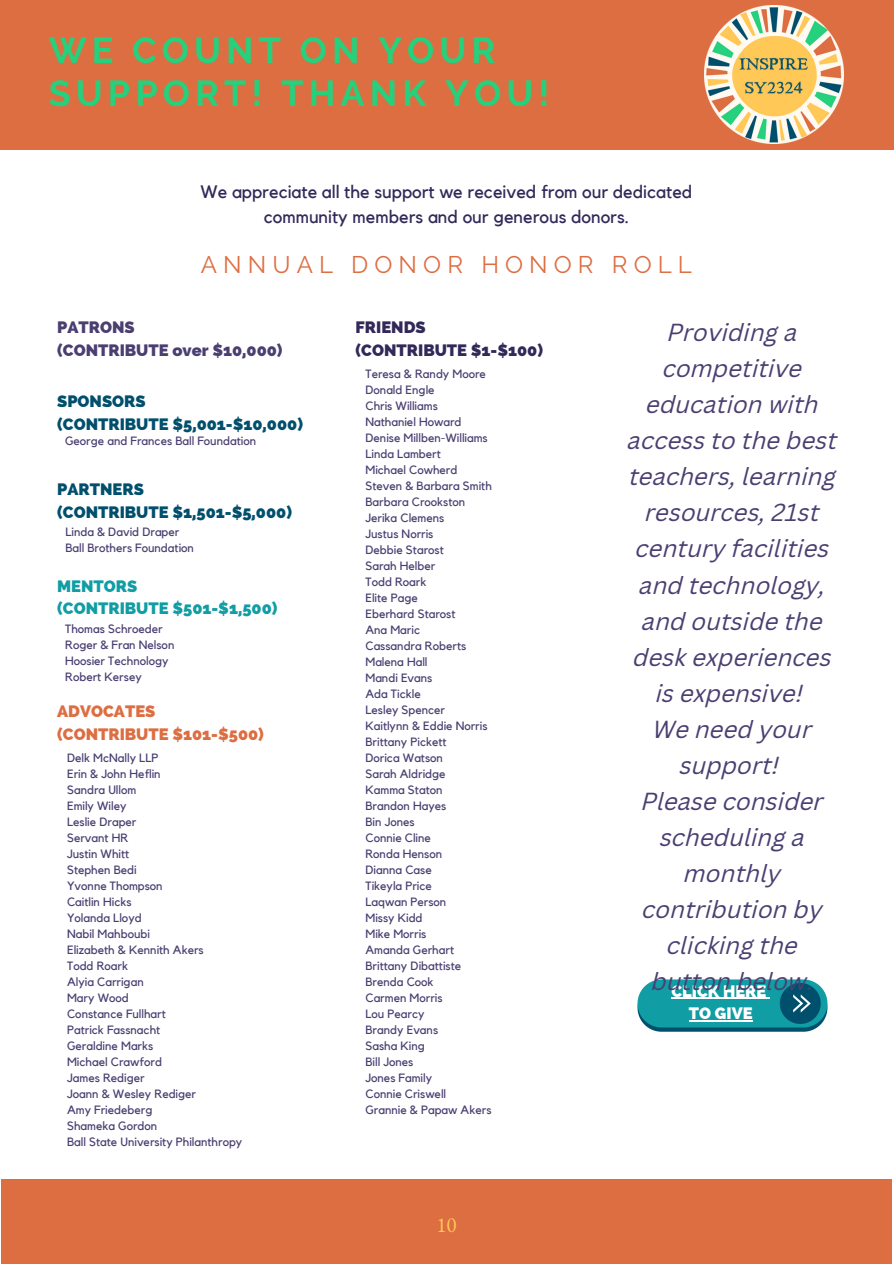
<style>
.page{position:relative;width:894px;height:1264px;background:#fff}
.page>*{position:absolute;margin:0;border:0;box-sizing:border-box;transform-origin:0 0}
.t1{font:700 36px/42.8px "Raleway";letter-spacing:.14em;color:#26d07c}
.t2{font:italic 24px/36px "Canva Sans";color:#4b3f72;text-align:center}
.t3{font:24px "Raleway";letter-spacing:.255em;color:#dd6e42}
.t4{font:21px "EB Garamond";color:#ffc857}
.t5{font:18px/24.8px "Kollektif";color:#332959;text-align:center}
.t6{font:800 16.5px/22.5px "Raleway";color:#004f6d}
.t7{font:800 16.5px/22.5px "Raleway";color:#dd6e42}
.t8{font:800 16.5px/22.5px "Raleway";color:#119da4}
.t9{font:800 16.5px/22.5px "Raleway";color:#4b3f72}
.t10{font:800 16.5px/22.5px "Raleway";color:#332959}
.t11{font:800 16.5px/22.5px "Raleway";color:#fff;text-align:center}
.t12{font:12px "Kollektif";color:#4b3f72}
</style>
<div class="page">
<div style="left:2px;top:1178px;width:889px;height:85px;background:#dd6e42"></div>
<div style="left:0;top:0;width:893px;height:150px;background:#dd6e42"></div>
<svg style="left:637px;top:979px;width:190px;height:52px;background:#2497a1"></svg>
<hr style="left:688px;top:1020px;width:64px;height:1px;background:#fff">
<img style="left:704px;top:5px;width:139px;height:139px">
<p class="t1" style="left:49px;top:29px;width:502px">WE COUNT ON YOUR<br>SUPPORT! THANK YOU!</p>
<p class="t5" style="left:200px;top:180px;width:493px">We appreciate all the support we received from our dedicated community members and our generous donors.</p>
<p class="t3" style="left:201px;top:250px;width:492px">ANNUAL DONOR HONOR ROLL</p>
<h3 class="t9" style="left:57px;top:316px;width:227px">PATRONS<br>(CONTRIBUTE over $10,000)</h3>
<p class="t6" style="left:57px;top:390px;width:247px">SPONSORS<br>(CONTRIBUTE $5,001-$10,000)</p>
<h4 class="t12" style="left:65px;top:435px;width:192px">George and Frances Ball Foundation</h4>
<p class="t6" style="left:57px;top:478px;width:236px">PARTNERS<br>(CONTRIBUTE $1,501-$5,000)</p>
<p class="t12" style="left:65px;top:526px;width:115px">Linda &amp; David Draper</p>
<p class="t12" style="left:65px;top:542px;width:130px">Ball Brothers Foundation</p>
<p class="t8" style="left:57px;top:574px;width:222px">MENTORS<br>(CONTRIBUTE $501-$1,500)</p>
<p class="t12" style="left:65px;top:623px;width:99px">Thomas Schroeder</p>
<p class="t12" style="left:65px;top:639px;width:111px">Roger &amp; Fran Nelson</p>
<p class="t12" style="left:65px;top:655px;width:105px">Hoosier Technology</p>
<p class="t12" style="left:65px;top:671px;width:78px">Robert Kersey</p>
<p class="t7" style="left:57px;top:700px;width:208px">ADVOCATES (CONTRIBUTE $101-$500)</p>
<h1 class="t12" style="left:67px;top:752px;width:93px">Delk McNally LLP</h1>
<p class="t12" style="left:67px;top:768px;width:95px">Erin &amp; John Heflin</p>
<h6 class="t12" style="left:67px;top:784px;width:71px">Sandra Ullom</h6>
<h2 class="t12" style="left:67px;top:800px;width:61px">Emily Wiley</h2>
<h4 class="t12" style="left:67px;top:816px;width:71px">Leslie Draper</h4>
<p class="t12" style="left:67px;top:832px;width:63px">Servant HR</p>
<h4 class="t12" style="left:67px;top:848px;width:64px">Justin Whitt</h4>
<p class="t12" style="left:67px;top:864px;width:71px">Stephen Bedi</p>
<p class="t12" style="left:67px;top:880px;width:97px">Yvonne Thompson</p>
<h4 class="t12" style="left:67px;top:896px;width:66px">Caitlin Hicks</h4>
<p class="t12" style="left:67px;top:912px;width:76px">Yolanda Lloyd</p>
<p class="t12" style="left:67px;top:928px;width:84px">Nabil Mahboubi</p>
<p class="t12" style="left:67px;top:944px;width:138px">Elizabeth &amp; Kennith Akers</p>
<p class="t12" style="left:67px;top:960px;width:63px">Todd Roark</p>
<h4 class="t12" style="left:67px;top:976px;width:78px">Alyia Carrigan</h4>
<p class="t12" style="left:67px;top:992px;width:63px">Mary Wood</p>
<p class="t12" style="left:67px;top:1008px;width:100px">Constance Fullhart</p>
<p class="t12" style="left:67px;top:1024px;width:95px">Patrick Fassnacht</p>
<p class="t12" style="left:67px;top:1040px;width:88px">Geraldine Marks</p>
<p class="t12" style="left:67px;top:1056px;width:96px">Michael Crawford</p>
<p class="t12" style="left:67px;top:1072px;width:79px">James Rediger</p>
<p class="t12" style="left:67px;top:1088px;width:130px">Joann &amp; Wesley Rediger</p>
<p class="t12" style="left:67px;top:1104px;width:87px">Amy Friedeberg</p>
<p class="t12" style="left:67px;top:1120px;width:92px">Shameka Gordon</p>
<p class="t12" style="left:67px;top:1136px;width:177px">Ball State University Philanthropy</p>
<p class="t10" style="left:355px;top:316px;width:189px">FRIENDS<br>(CONTRIBUTE $1-$100)</p>
<p class="t12" style="left:365px;top:368px;width:122px">Teresa &amp; Randy Moore</p>
<p class="t12" style="left:365px;top:384px;width:71px">Donald Engle</p>
<p class="t12" style="left:365px;top:400px;width:74px">Chris Williams</p>
<p class="t12" style="left:365px;top:416px;width:97px">Nathaniel Howard</p>
<p class="t12" style="left:365px;top:432px;width:124px">Denise Millben-Williams</p>
<p class="t12" style="left:365px;top:448px;width:77px">Linda Lambert</p>
<p class="t12" style="left:365px;top:464px;width:93px">Michael Cowherd</p>
<p class="t12" style="left:365px;top:480px;width:128px">Steven &amp; Barbara Smith</p>
<p class="t12" style="left:365px;top:496px;width:101px">Barbara Crookston</p>
<p class="t12" style="left:365px;top:512px;width:80px">Jerika Clemens</p>
<p class="t12" style="left:365px;top:528px;width:69px">Justus Norris</p>
<p class="t12" style="left:365px;top:544px;width:80px">Debbie Starost</p>
<p class="t12" style="left:365px;top:560px;width:71px">Sarah Helber</p>
<p class="t12" style="left:365px;top:576px;width:63px">Todd Roark</p>
<p class="t12" style="left:365px;top:592px;width:54px">Elite Page</p>
<p class="t12" style="left:365px;top:608px;width:92px">Eberhard Starost</p>
<p class="t12" style="left:365px;top:624px;width:56px">Ana Maric</p>
<p class="t12" style="left:365px;top:640px;width:102px">Cassandra Roberts</p>
<p class="t12" style="left:365px;top:656px;width:64px">Malena Hall</p>
<p class="t12" style="left:365px;top:672px;width:68px">Mandi Evans</p>
<p class="t12" style="left:365px;top:688px;width:57px">Ada Tickle</p>
<p class="t12" style="left:365px;top:704px;width:81px">Lesley Spencer</p>
<p class="t12" style="left:365px;top:720px;width:123px">Kaitlynn &amp; Eddie Norris</p>
<p class="t12" style="left:365px;top:736px;width:83px">Brittany Pickett</p>
<p class="t12" style="left:365px;top:752px;width:79px">Dorica Watson</p>
<p class="t12" style="left:365px;top:768px;width:82px">Sarah Aldridge</p>
<p class="t12" style="left:365px;top:784px;width:79px">Kamma Staton</p>
<p class="t12" style="left:365px;top:800px;width:82px">Brandon Hayes</p>
<p class="t12" style="left:365px;top:816px;width:51px">Bin Jones</p>
<p class="t12" style="left:365px;top:832px;width:67px">Connie Cline</p>
<p class="t12" style="left:365px;top:848px;width:78px">Ronda Henson</p>
<p class="t12" style="left:365px;top:864px;width:68px">Dianna Case</p>
<p class="t12" style="left:365px;top:880px;width:68px">Tikeyla Price</p>
<p class="t12" style="left:365px;top:896px;width:82px">Laqwan Person</p>
<p class="t12" style="left:365px;top:912px;width:59px">Missy Kidd</p>
<p class="t12" style="left:365px;top:928px;width:62px">Mike Morris</p>
<p class="t12" style="left:365px;top:944px;width:90px">Amanda Gerhart</p>
<p class="t12" style="left:365px;top:960px;width:97px">Brittany Dibattiste</p>
<p class="t12" style="left:365px;top:976px;width:70px">Brenda Cook</p>
<p class="t12" style="left:365px;top:992px;width:79px">Carmen Morris</p>
<p class="t12" style="left:365px;top:1008px;width:61px">Lou Pearcy</p>
<p class="t12" style="left:365px;top:1024px;width:74px">Brandy Evans</p>
<p class="t12" style="left:365px;top:1040px;width:61px">Sasha King</p>
<p class="t12" style="left:365px;top:1056px;width:49px">Bill Jones</p>
<p class="t12" style="left:365px;top:1072px;width:68px">Jones Family</p>
<p class="t12" style="left:365px;top:1088px;width:82px">Connie Criswell</p>
<h3 class="t12" style="left:365px;top:1104px;width:127px">Grannie &amp; Papaw Akers</h3>
<p class="t4" style="left:436px;top:1211px;width:22px">10</p>
<h4 class="t2" style="left:627px;top:317px;width:211px">Providing a competitive education with access to the best teachers, learning resources, 21st century facilities and technology, and outside the desk experiences is expensive!<br>We need your support!<br>Please consider scheduling a monthly contribution by clicking the button below.</h4>
<p class="t11" style="left:671px;top:979px;width:96px">CLICK HERE<br>TO GIVE</p>
</div>
